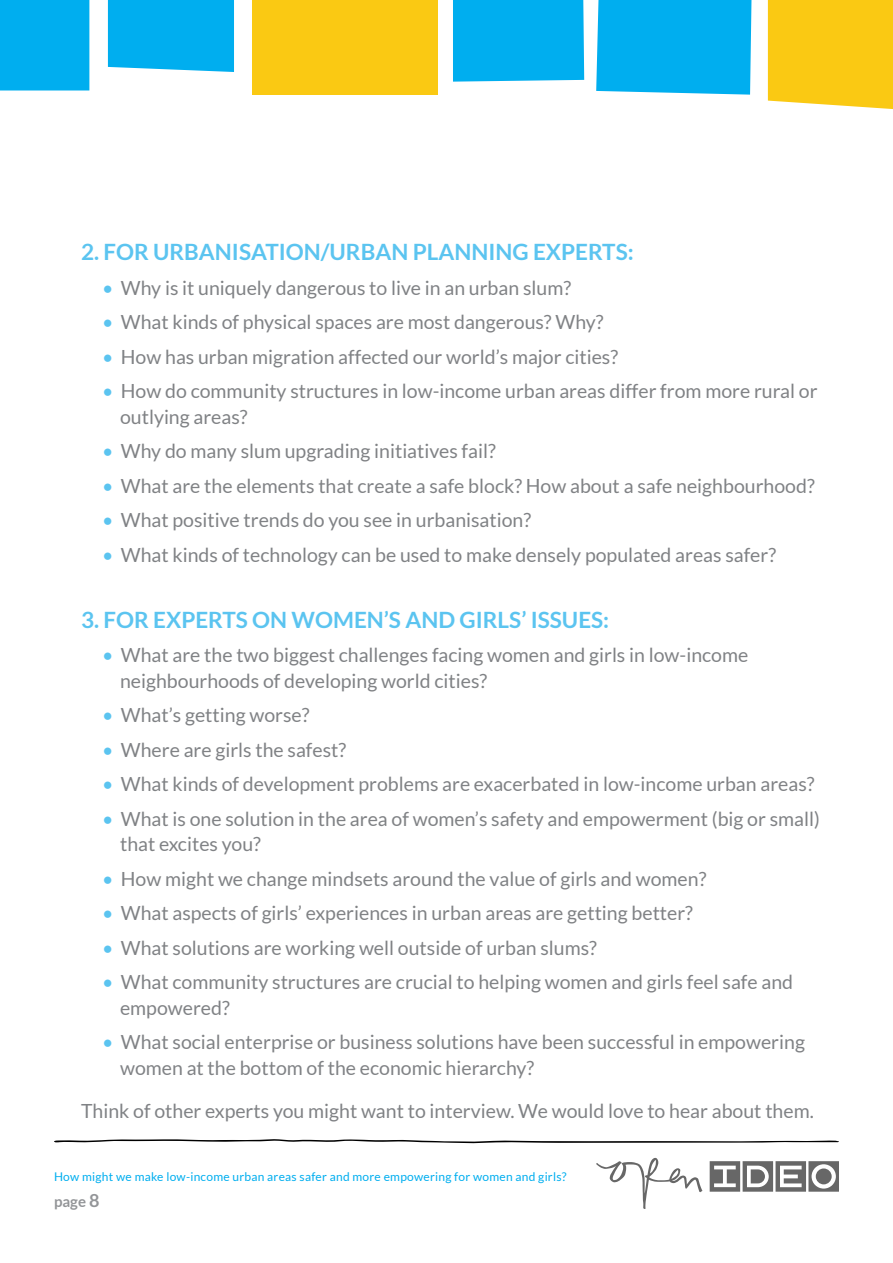
<style>
.page{position:relative;width:893px;height:1263px;background:#fff}
.page>*{position:absolute;margin:0;border:0;box-sizing:border-box;transform-origin:0 0}
.t1{font:700 22.5px "Lato";color:#5bc4f0}
.t2{font:19.5px/25.5px "Lato";color:#808285}
.t3{font:700 15px "Lato";color:#939598}
.t4{font:12px "Lato";letter-spacing:.02em;color:#00aeef}
.s1{color:#5bc4f0}
.s2{font-size:18px}
</style>
<div class="page">
<svg style="left:596px;top:1158px;width:106px;height:51px"></svg>
<svg style="left:710px;top:1161px;width:129px;height:31px"></svg>
<svg style="left:54px;top:1139px;width:785px;height:4px"></svg>
<div style="left:596px;top:0;width:155px;height:95px;background:#00aeef"></div>
<div style="left:252px;top:0;width:185px;height:95px;background:#fac913"></div>
<div style="left:0;top:0;width:89px;height:90px;background:#00aeef"></div>
<div style="left:108px;top:0;width:126px;height:72px;background:#00aeef"></div>
<div style="left:768px;top:0;width:125px;height:109px;background:#fac913"></div>
<div style="left:453px;top:0;width:131px;height:82px;background:#00aeef"></div>
<p class="t1" style="left:81px;top:239px;width:554px">2. FOR URBANISATION/URBAN PLANNING EXPERTS:</p>
<p class="t2" style="left:102px;top:275px;width:471px"><span class="s1">•</span> Why is it uniquely dangerous to live in an urban slum?</p>
<p class="t2" style="left:102px;top:309px;width:503px"><span class="s1">•</span> What kinds of physical spaces are most dangerous? Why?</p>
<p class="t2" style="left:102px;top:344px;width:518px"><span class="s1">•</span> How has urban migration affected our world’s major cities?</p>
<p class="t2" style="left:120px;top:378px;width:699px;text-indent:-18px"><span class="s1">•</span> How do community structures in low-income urban areas differ from more rural or outlying areas?</p>
<p class="t2" style="left:102px;top:438px;width:395px"><span class="s1">•</span> Why do many slum upgrading initiatives fail?</p>
<p class="t2" style="left:102px;top:473px;width:714px"><span class="s1">•</span> What are the elements that create a safe block? How about a safe neighbourhood?</p>
<p class="t2" style="left:102px;top:507px;width:431px"><span class="s1">•</span> What positive trends do you see in urbanisation?</p>
<p class="t2" style="left:102px;top:542px;width:676px"><span class="s1">•</span> What kinds of technology can be used to make densely populated areas safer?</p>
<p class="t1" style="left:81px;top:606px;width:530px">3. FOR EXPERTS ON WOMEN’S AND GIRLS’ ISSUES:</p>
<p class="t2" style="left:120px;top:642px;width:630px;text-indent:-18px"><span class="s1">•</span> What are the two biggest challenges facing women and girls in low-income neighbourhoods of developing world cities?</p>
<p class="t2" style="left:102px;top:702px;width:209px"><span class="s1">•</span> What’s getting worse?</p>
<p class="t2" style="left:102px;top:737px;width:246px"><span class="s1">•</span> Where are girls the safest?</p>
<p class="t2" style="left:102px;top:771px;width:714px"><span class="s1">•</span> What kinds of development problems are exacerbated in low-income urban areas?</p>
<p class="t2" style="left:120px;top:806px;width:701px;text-indent:-18px"><span class="s1">•</span> What is one solution in the area of women’s safety and empowerment (big or small) that excites you?</p>
<p class="t2" style="left:102px;top:866px;width:606px"><span class="s1">•</span> How might we change mindsets around the value of girls and women?</p>
<p class="t2" style="left:102px;top:900px;width:592px"><span class="s1">•</span> What aspects of girls’ experiences in urban areas are getting better?</p>
<p class="t2" style="left:102px;top:935px;width:496px"><span class="s1">•</span> What solutions are working well outside of urban slums?</p>
<p class="t2" style="left:120px;top:969px;width:674px;text-indent:-18px"><span class="s1">•</span> What community structures are crucial to helping women and girls feel safe and empowered?</p>
<p class="t2" style="left:120px;top:1029px;width:686px;text-indent:-18px"><span class="s1">•</span> What social enterprise or business solutions have been successful in empowering women at the bottom of the economic hierarchy?</p>
<p class="t2" style="left:81px;top:1098px;width:734px">Think of other experts you might want to interview. We would love to hear about them.</p>
<p class="t4" style="left:54px;top:1170px;width:514px">How might we make low-income urban areas safer and more empowering for women and girls?</p>
<p class="t3" style="left:54px;top:1193px;width:47px">page <span class="s2">8</span></p>
</div>
